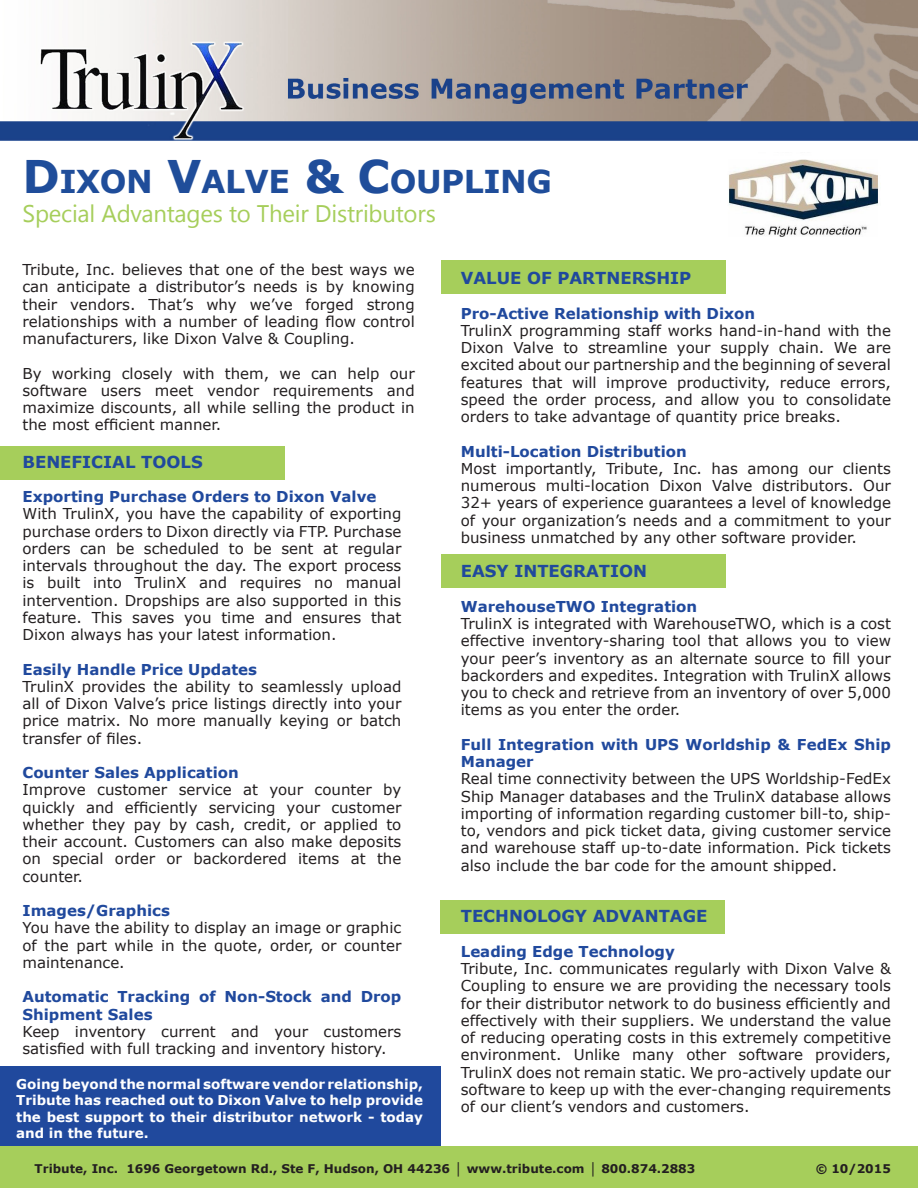
<style>
.page{position:relative;width:918px;height:1188px;background:#fff}
.page>*{position:absolute;margin:0;border:0;box-sizing:border-box;transform-origin:0 0}
.t1{font:700 31.5px "Verdana";letter-spacing:-.015em;color:#1f4d9a}
.t2{font:24px "Segoe UI Symbol";color:#a6ce5b}
.t3{font:700 16.5px "Verdana";color:#20499d}
.t4{font:15px/17.2px "Verdana";color:#231f20;text-align:justify}
.t5{font:700 15px/17.2px "Verdana";color:#20499d}
.t6{font:700 13.5px/16.5px "Verdana";color:#fff;text-align:justify}
.t7{font:700 12px "Verdana";color:#231f20}
.s1{font-size:45px}
</style>
<div class="page">
<img style="left:729px;top:159px;width:150px;height:78px">
<div style="left:440px;top:900px;width:285px;height:33px;background:#a6ce5b"></div>
<div style="left:0;top:446px;width:285px;height:33px;background:#a6ce5b"></div>
<div style="left:441px;top:555px;width:285px;height:33px;background:#a6ce5b"></div>
<div style="left:441px;top:261px;width:285px;height:33px;background:#a6ce5b"></div>
<div style="left:0;top:1066px;width:440px;height:116px;background:#20499d"></div>
<div style="left:0;top:1146px;width:918px;height:42px;background:#a6ce5b"></div>
<img style="left:0;top:0;width:918px;height:141px">
<p class="t1" style="left:22px;top:160px;width:531px"><span class="s1">D</span>IXON <span class="s1">V</span>ALVE <span class="s1">&amp; C</span>OUPLING</p>
<p class="t2" style="left:90px;top:196px;width:87px">● ❖ ■▼</p>
<p class="t2" style="left:213px;top:196px;width:40px">▲ ▼□</p>
<p class="t2" style="left:337px;top:196px;width:100px">▲▼ ◆▼□ ▲</p>
<p class="t4" style="left:22px;top:261px;width:394px">Tribute, Inc. believes that one of the best ways we can anticipate a distributor’s needs is by knowing their vendors. That’s why we’ve forged strong relationships with a number of leading flow control manufacturers, like Dixon Valve &amp; Coupling.</p>
<p class="t4" style="left:22px;top:364px;width:394px">By working closely with them, we can help our software users meet vendor requirements and maximize discounts, all while selling the product in the most efficient manner.</p>
<p class="t3" style="left:22px;top:450px;width:182px">BENEFICIAL TOOLS</p>
<p class="t5" style="left:22px;top:488px;width:355px">Exporting Purchase Orders to Dixon Valve</p>
<p class="t4" style="left:22px;top:505px;width:380px">With TrulinX, you have the capability of exporting purchase orders to Dixon directly via FTP. Purchase orders can be scheduled to be sent at regular intervals throughout the day. The export process is built into TrulinX and requires no manual intervention. Dropships are also supported in this feature. This saves you time and ensures that Dixon always has your latest information.</p>
<p class="t5" style="left:22px;top:660px;width:236px">Easily Handle Price Updates</p>
<p class="t4" style="left:22px;top:678px;width:380px">TrulinX provides the ability to seamlessly upload all of Dixon Valve’s price listings directly into your price matrix. No more manually keying or batch transfer of files.</p>
<p class="t5" style="left:22px;top:764px;width:218px">Counter Sales Application</p>
<p class="t4" style="left:22px;top:781px;width:380px">Improve customer service at your counter by quickly and efficiently servicing your customer whether they pay by cash, credit, or applied to their account. Customers can also make deposits on special order or backordered items at the counter.</p>
<p class="t5" style="left:22px;top:902px;width:149px">Images/Graphics</p>
<p class="t4" style="left:22px;top:919px;width:380px">You have the ability to display an image or graphic of the part while in the quote, order, or counter maintenance.</p>
<p class="t5" style="left:22px;top:988px;width:380px">Automatic Tracking of Non-Stock and Drop<br>Shipment Sales</p>
<p class="t4" style="left:22px;top:1023px;width:380px">Keep inventory current and your customers satisfied with full tracking and inventory history.</p>
<p class="t6" style="left:16px;top:1075px;width:408px">Going beyond the normal software vendor relationship, Tribute has reached out to Dixon Valve to help provide the best support to their distributor network - today and in the future.</p>
<p class="t3" style="left:461px;top:266px;width:232px">VALUE OF PARTNERSHIP</p>
<p class="t5" style="left:461px;top:304px;width:296px">Pro-Active Relationship with Dixon</p>
<p class="t4" style="left:461px;top:322px;width:432px">TrulinX programming staff works hand-in-hand with the Dixon Valve to streamline your supply chain. We are excited about our partnership and the beginning of several features that will improve productivity, reduce errors, speed the order process, and allow you to consolidate orders to take advantage of quantity price breaks.</p>
<p class="t5" style="left:461px;top:442px;width:228px">Multi-Location Distribution</p>
<p class="t4" style="left:461px;top:460px;width:432px">Most importantly, Tribute, Inc. has among our clients numerous multi-location Dixon Valve distributors. Our 32+ years of experience guarantees a level of knowledge of your organization’s needs and a commitment to your business unmatched by any other software provider.</p>
<p class="t3" style="left:461px;top:560px;width:188px">EASY INTEGRATION</p>
<p class="t5" style="left:461px;top:597px;width:238px">WarehouseTWO Integration</p>
<p class="t4" style="left:461px;top:615px;width:432px">TrulinX is integrated with WarehouseTWO, which is a cost effective inventory-sharing tool that allows you to view your peer’s inventory as an alternate source to fill your backorders and expedites. Integration with TrulinX allows you to check and retrieve from an inventory of over 5,000 items as you enter the order.</p>
<p class="t5" style="left:461px;top:735px;width:432px">Full Integration with UPS Worldship &amp; FedEx Ship<br>Manager</p>
<p class="t4" style="left:461px;top:770px;width:432px">Real time connectivity between the UPS Worldship-FedEx Ship Manager databases and the TrulinX database allows importing of information regarding customer bill-to, ship&shy;to, vendors and pick ticket data, giving customer service and warehouse staff up-to-date information. Pick tickets also include the bar code for the amount shipped.</p>
<p class="t3" style="left:461px;top:905px;width:248px">TECHNOLOGY ADVANTAGE</p>
<p class="t5" style="left:461px;top:942px;width:216px">Leading Edge Technology</p>
<p class="t4" style="left:461px;top:960px;width:432px">Tribute, Inc. communicates regularly with Dixon Valve &amp; Coupling to ensure we are providing the necessary tools for their distributor network to do business efficiently and effectively with their suppliers. We understand the value of reducing operating costs in this extremely competitive environment. Unlike many other software providers, TrulinX does not remain static. We pro-actively update our software to keep up with the ever-changing requirements of our client’s vendors and customers.</p>
<p class="t7" style="left:35px;top:1160px;width:662px">Tribute, Inc. 1696 Georgetown Rd., Ste F, Hudson, OH 44236 │ www.tribute.com │ 800.874.2883</p>
<p class="t7" style="left:816px;top:1160px;width:77px">© 10/2015</p>
</div>
